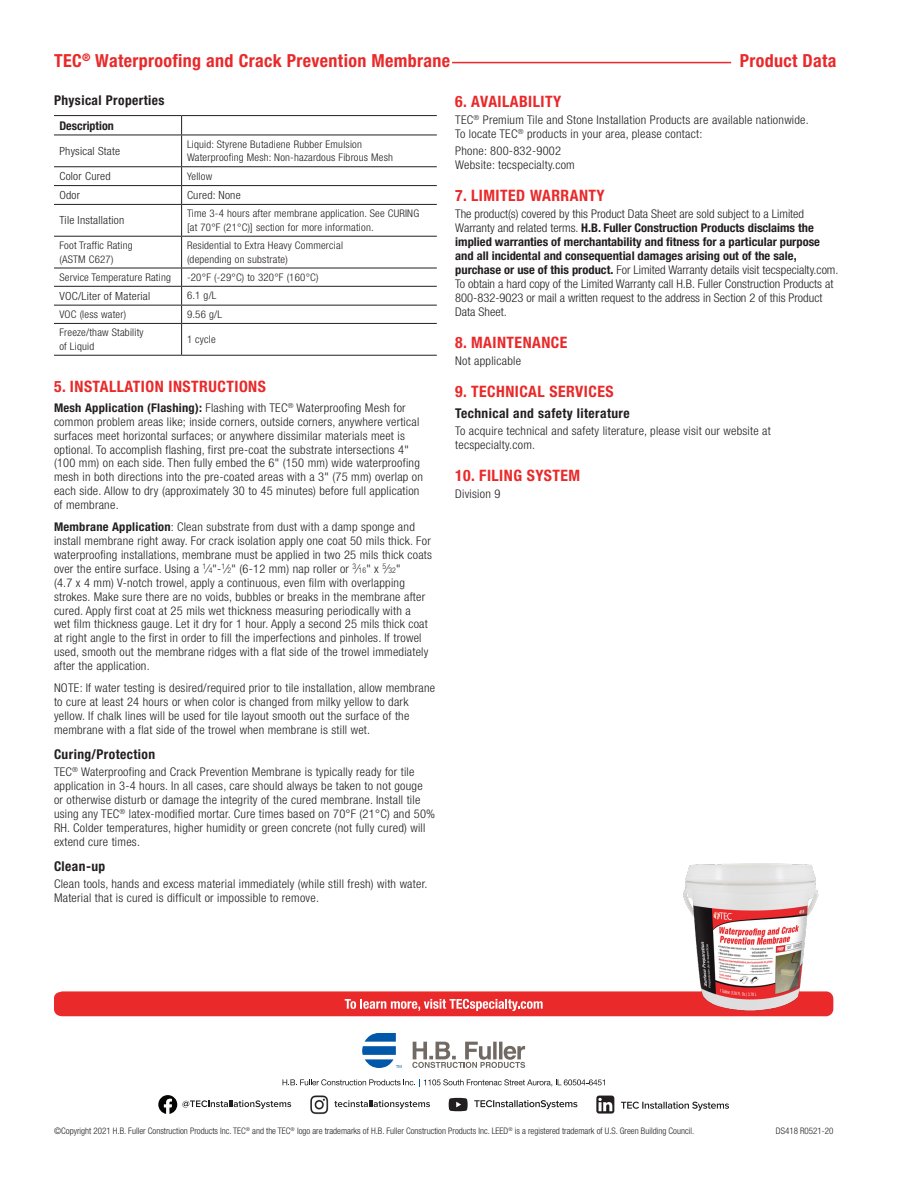
<style>
.page{position:relative;width:918px;height:1188px;background:#fff}
.page>*{position:absolute;margin:0;border:0;box-sizing:border-box;transform-origin:0 0}
.t1{font:700 condensed 18px "Helvetica Neue LT Std";letter-spacing:.02em;color:#e9292a}
.Subhead{font:700 condensed 15.75px "Helvetica Neue LT Std";letter-spacing:.03em;color:#e9292a}
.Subhead_Black{font:700 condensed 13.5px "Helvetica Neue LT Std";letter-spacing:.03em;color:#231f20}
.Bullets{font:300 condensed 12px/14px "Helvetica Neue LT Std";letter-spacing:.02em;color:#231f20;scale:1.04 1}
.Body{font:300 condensed 12px/14px "Helvetica Neue LT Std";letter-spacing:.02em;color:#231f20;scale:1.04 1}
.Body-2{font:300 condensed 12px/14px "Helvetica Neue LT Std";color:#231f20;scale:1.04 1}
.t2{font:700 condensed 12px "Helvetica Neue LT Std";color:#231f20}
.t3{font:300 condensed 11.25px "Helvetica Neue LT Std";letter-spacing:.02em;color:#231f20;scale:1.04 1}
.t4{font:300 condensed 10.5px/13.5px "Helvetica Neue LT Std";letter-spacing:.02em;color:#231f20;scale:1.04 1}
.t5{font:300 condensed 9px "Helvetica Neue LT Std";color:#231f20}
.s1{font-weight:700}
.s2{font-size:7.8px}
</style>
<div class="page">
<svg style="left:412px;top:1042px;width:113px;height:26px"></svg>
<svg style="left:362px;top:1033px;width:39px;height:35px"></svg>
<svg style="left:283px;top:1079px;width:322px;height:8px"></svg>
<svg style="left:54px;top:991px;width:613px;height:25px;background:#ea3839"></svg>
<svg style="left:596px;top:1096px;width:18px;height:18px"></svg>
<svg style="left:621px;top:1101px;width:108px;height:10px"></svg>
<svg style="left:158px;top:1095px;width:133px;height:19px"></svg>
<svg style="left:474px;top:1100px;width:103px;height:9px"></svg>
<svg style="left:449px;top:1098px;width:19px;height:13px"></svg>
<svg style="left:334px;top:1100px;width:96px;height:9px"></svg>
<img style="left:310px;top:1095px;width:19px;height:20px">
<hr style="left:54px;top:115px;width:128px;height:1px;background:#231f20">
<hr style="left:182px;top:115px;width:255px;height:1px;background:#231f20">
<svg style="left:181px;top:116px;width:1px;height:19px"></svg>
<hr style="left:181px;top:135px;width:1px;height:31px;background:#231f20">
<svg style="left:181px;top:167px;width:1px;height:37px"></svg>
<hr style="left:181px;top:205px;width:1px;height:31px;background:#231f20">
<hr style="left:181px;top:237px;width:1px;height:31px;background:#231f20">
<svg style="left:181px;top:269px;width:1px;height:54px"></svg>
<hr style="left:181px;top:324px;width:1px;height:31px;background:#231f20">
<hr style="left:54px;top:135px;width:128px;height:1px;background:#231f20">
<hr style="left:182px;top:135px;width:255px;height:1px;background:#231f20">
<hr style="left:54px;top:166px;width:128px;height:1px;background:#231f20">
<hr style="left:182px;top:166px;width:255px;height:1px;background:#231f20">
<hr style="left:54px;top:185px;width:128px;height:1px;background:#231f20">
<hr style="left:182px;top:185px;width:255px;height:1px;background:#231f20">
<hr style="left:54px;top:204px;width:128px;height:1px;background:#231f20">
<hr style="left:182px;top:204px;width:255px;height:1px;background:#231f20">
<hr style="left:54px;top:236px;width:128px;height:1px;background:#231f20">
<hr style="left:182px;top:236px;width:255px;height:1px;background:#231f20">
<hr style="left:54px;top:268px;width:128px;height:1px;background:#231f20">
<hr style="left:182px;top:268px;width:255px;height:1px;background:#231f20">
<hr style="left:54px;top:286px;width:128px;height:1px;background:#231f20">
<hr style="left:182px;top:286px;width:255px;height:1px;background:#231f20">
<hr style="left:54px;top:305px;width:128px;height:1px;background:#231f20">
<hr style="left:182px;top:305px;width:255px;height:1px;background:#231f20">
<hr style="left:54px;top:323px;width:128px;height:1px;background:#231f20">
<hr style="left:182px;top:323px;width:255px;height:1px;background:#231f20">
<hr style="left:54px;top:355px;width:128px;height:1px;background:#231f20">
<hr style="left:182px;top:355px;width:255px;height:1px;background:#231f20">
<hr style="left:452px;top:62px;width:279px;height:1px;background:#e9292a">
<img style="left:667px;top:863px;width:167px;height:154px">
<p class="t1" style="left:54px;top:50px;width:398px">TEC<sup>®</sup> Waterproofing and Crack Prevention Membrane</p>
<p class="t1" style="left:740px;top:50px;width:98px">Product Data</p>
<p class="Subhead_Black" style="left:54px;top:92px;width:112px">Physical Properties</p>
<p class="t2" style="left:59px;top:118px;width:56px">Description</p>
<p class="t3" style="left:59px;top:144px;width:60px">Physical State</p>
<p class="t4" style="left:187px;top:137px;width:170px">Liquid: Styrene Butadiene Rubber Emulsion</p>
<p class="t4" style="left:187px;top:151px;width:200px">Waterproofing Mesh: Non-hazardous Fibrous Mesh</p>
<p class="t3" style="left:59px;top:170px;width:51px">Color Cured</p>
<p class="t4" style="left:187px;top:169px;width:26px">Yellow</p>
<p class="t3" style="left:59px;top:189px;width:21px">Odor</p>
<p class="t3" style="left:187px;top:189px;width:53px">Cured: None</p>
<p class="t3" style="left:59px;top:214px;width:64px">Tile Installation</p>
<p class="t4" style="left:187px;top:207px;width:225px">Time 3-4 hours after membrane application. See CURING [at 70°F (21°C)] section for more information.</p>
<p class="t4" style="left:59px;top:239px;width:72px">Foot Traffic Rating (ASTM C627)</p>
<p class="t4" style="left:187px;top:239px;width:152px">Residential to Extra Heavy Commercial</p>
<p class="t4" style="left:187px;top:252px;width:98px">(depending on substrate)</p>
<p class="t4" style="left:59px;top:270px;width:109px">Service Temperature Rating</p>
<p class="t4" style="left:187px;top:270px;width:128px">-20°F (-29°C) to 320°F (160°C)</p>
<p class="t3" style="left:59px;top:289px;width:89px">VOC/Liter of Material</p>
<p class="t4" style="left:187px;top:289px;width:30px">6.1 g/L</p>
<p class="t4" style="left:59px;top:307px;width:66px">VOC (less water)</p>
<p class="t4" style="left:187px;top:307px;width:35px">9.56 g/L</p>
<p class="t4" style="left:59px;top:326px;width:82px">Freeze/thaw Stability of Liquid</p>
<p class="t4" style="left:187px;top:333px;width:29px">1 cycle</p>
<p class="Subhead" style="left:54px;top:377px;width:213px">5. INSTALLATION INSTRUCTIONS</p>
<p class="Bullets" style="left:54px;top:400px;width:356px"><span class="s1">Mesh Application (Flashing):</span> Flashing with TEC<sup>®</sup> Waterproofing Mesh for common problem areas like; inside corners, outside corners, anywhere vertical surfaces meet horizontal surfaces; or anywhere dissimilar materials meet is optional. To accomplish flashing, first pre-coat the substrate intersections 4" (100 mm) on each side. Then fully embed the 6" (150 mm) wide waterproofing mesh in both directions into the pre-coated areas with a 3" (75 mm) overlap on each side. Allow to dry (approximately 30 to 45 minutes) before full application of membrane.</p>
<p class="Bullets" style="left:54px;top:520px;width:365px"><span class="s1">Membrane Application</span>: Clean substrate from dust with a damp sponge and install membrane right away. For crack isolation apply one coat 50 mils thick. For waterproofing installations, membrane must be applied in two 25 mils thick coats over the entire surface. Using a <sup>1</sup>⁄<span class="s2">4</span>"-<sup>1</sup>⁄<span class="s2">2</span>" (6-12 mm) nap roller or <sup>3</sup>⁄<span class="s2">16</span>" x <sup>5</sup>⁄<span class="s2">32</span>"<br>(4.7 x 4 mm) V-notch trowel, apply a continuous, even film with overlapping strokes. Make sure there are no voids, bubbles or breaks in the membrane after cured. Apply first coat at 25 mils wet thickness measuring periodically with a<br>wet film thickness gauge. Let it dry for 1 hour. Apply a second 25 mils thick coat at right angle to the first in order to fill the imperfections and pinholes. If trowel used, smooth out the membrane ridges with a flat side of the trowel immediately after the application.</p>
<p class="Body" style="left:54px;top:681px;width:368px">NOTE: If water testing is desired/required prior to tile installation, allow membrane to cure at least 24 hours or when color is changed from milky yellow to dark yellow. If chalk lines will be used for tile layout smooth out the surface of the membrane with a flat side of the trowel when membrane is still wet.</p>
<p class="Subhead_Black" style="left:54px;top:746px;width:103px">Curing/Protection</p>
<p class="Body" style="left:54px;top:765px;width:368px">TEC<sup>®</sup> Waterproofing and Crack Prevention Membrane is typically ready for tile application in 3-4 hours. In all cases, care should always be taken to not gouge<br>or otherwise disturb or damage the integrity of the cured membrane. Install tile using any TEC<sup>®</sup> latex-modified mortar. Cure times based on 70°F (21°C) and 50% RH. Colder temperatures, higher humidity or green concrete (not fully cured) will extend cure times.</p>
<p class="Subhead_Black" style="left:54px;top:858px;width:53px">Clean-up</p>
<p class="Body" style="left:54px;top:876px;width:361px">Clean tools, hands and excess material immediately (while still fresh) with water.<br>Material that is cured is difficult or impossible to remove.</p>
<p class="Subhead" style="left:455px;top:92px;width:108px">6. AVAILABILITY</p>
<p class="Body" style="left:455px;top:113px;width:342px">TEC<sup>®</sup> Premium Tile and Stone Installation Products are available nationwide.<br>To locate TEC<sup>®</sup> products in your area, please contact:</p>
<p class="Body" style="left:455px;top:144px;width:117px">Phone: 800-832-9002<br>Website: tecspecialty.com</p>
<p class="Subhead" style="left:455px;top:186px;width:151px">7. LIMITED WARRANTY</p>
<p class="Body-2" style="left:455px;top:207px;width:370px">The product(s) covered by this Product Data Sheet are sold subject to a Limited Warranty and related terms. <span class="s1">H.B. Fuller Construction Products disclaims the implied warranties of merchantability and fitness for a particular purpose and all incidental and consequential damages arising out of the sale, purchase or use of this product.</span> For Limited Warranty details visit tecspecialty.com.<br>To obtain a hard copy of the Limited Warranty call H.B. Fuller Construction Products at 800-832-9023 or mail a written request to the address in Section 2 of this Product Data Sheet.</p>
<p class="Subhead" style="left:455px;top:333px;width:114px">8. MAINTENANCE</p>
<p class="Body" style="left:455px;top:354px;width:65px">Not applicable</p>
<p class="Subhead" style="left:455px;top:382px;width:160px">9. TECHNICAL SERVICES</p>
<p class="Subhead_Black" style="left:455px;top:405px;width:176px">Technical and safety literature</p>
<p class="Body" style="left:455px;top:424px;width:305px">To acquire technical and safety literature, please visit our website at tecspecialty.com.</p>
<p class="Subhead" style="left:455px;top:466px;width:126px">10. FILING SYSTEM</p>
<p class="Bullets" style="left:455px;top:487px;width:45px">Division 9</p>
<p class="t5" style="left:54px;top:1126px;width:642px">©Copyright 2021 H.B. Fuller Construction Products Inc. TEC<sup>®</sup> and the TEC<sup>®</sup> logo are trademarks of H.B. Fuller Construction Products Inc. LEED<sup>®</sup> is a registered trademark of U.S. Green Building Council.</p>
<p class="t5" style="left:776px;top:1126px;width:59px">DS418 R0521-20</p>
</div>
